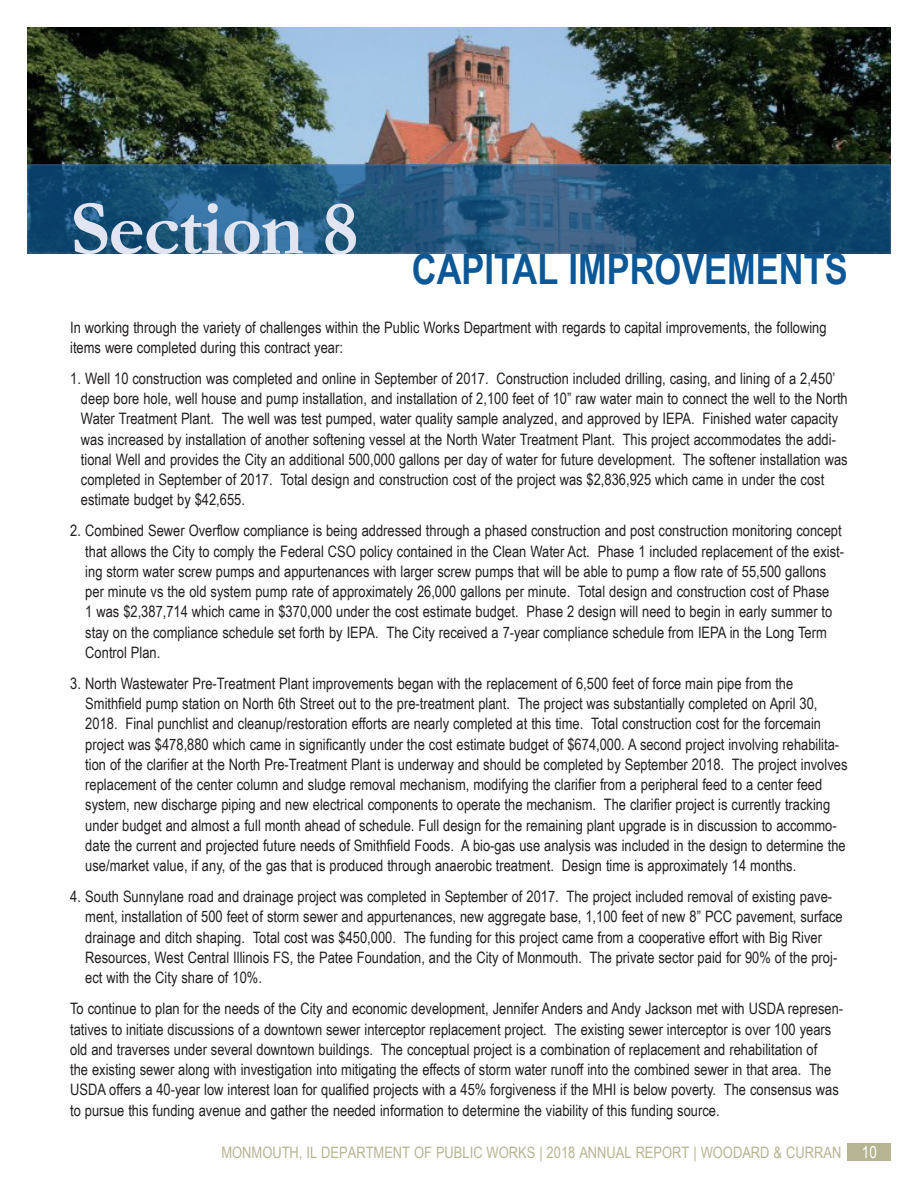
<style>
.page{position:relative;width:918px;height:1188px;background:#fff}
.page>*{position:absolute;margin:0;border:0;box-sizing:border-box;transform-origin:0 0}
.divider_head-garamo{font:700 78px "Garamond";letter-spacing:-.02em;color:#e0e5f1}
.divider_subhead-Ari{font:700 42px "Arial Narrow";color:#0c5896}
.text{font:15.75px/20.2px "Arial Narrow";color:#231f20}
.t1{font:15.75px "Arial Narrow";color:#b6b491}
.s1{font-size:16.5px;color:#fff}
</style>
<div class="page">
<img style="left:27px;top:27px;width:864px;height:137px">
<div style="left:848px;top:1143px;width:43px;height:18px;background:#b6b491"></div>
<svg style="left:27px;top:164px;width:864px;height:90px;background:#1e537a"></svg>
<p class="divider_head-garamo" style="left:70px;top:176px;width:290px">Section 8</p>
<p class="divider_subhead-Ari" style="left:412px;top:237px;width:437px">CAPITAL IMPROVEMENTS</p>
<p class="text" style="left:70px;top:316px;width:758px">In working through the variety of challenges within the Public Works Department with regards to capital improvements, the following items were completed during this contract year:</p>
<p class="text" style="left:81px;top:368px;width:768px;text-indent:-11px">1. Well 10 construction was completed and online in September of 2017. Construction included drilling, casing, and lining of a 2,450’ deep bore hole, well house and pump installation, and installation of 2,100 feet of 10” raw water main to connect the well to the North Water Treatment Plant. The well was test pumped, water quality sample analyzed, and approved by IEPA. Finished water capacity was increased by installation of another softening vessel at the North Water Treatment Plant. This project accommodates the addi&shy;tional Well and provides the City an additional 500,000 gallons per day of water for future development. The softener installation was completed in September of 2017. Total design and construction cost of the project was $2,836,925 which came in under the cost estimate budget by $42,655.</p>
<p class="text" style="left:85px;top:520px;width:760px;text-indent:-15px">2. Combined Sewer Overflow compliance is being addressed through a phased construction and post construction monitoring concept that allows the City to comply the Federal CSO policy contained in the Clean Water Act. Phase 1 included replacement of the exist&shy;ing storm water screw pumps and appurtenances with larger screw pumps that will be able to pump a flow rate of 55,500 gallons per minute vs the old system pump rate of approximately 26,000 gallons per minute. Total design and construction cost of Phase<br>1 was $2,387,714 which came in $370,000 under the cost estimate budget. Phase 2 design will need to begin in early summer to stay on the compliance schedule set forth by IEPA. The City received a 7-year compliance schedule from IEPA in the Long Term Control Plan.</p>
<p class="text" style="left:85px;top:673px;width:764px;text-indent:-15px">3. North Wastewater Pre-Treatment Plant improvements began with the replacement of 6,500 feet of force main pipe from the Smithfield pump station on North 6th Street out to the pre-treatment plant. The project was substantially completed on April 30, 2018. Final punchlist and cleanup/restoration efforts are nearly completed at this time. Total construction cost for the forcemain project was $478,880 which came in significantly under the cost estimate budget of $674,000. A second project involving rehabilita&shy;tion of the clarifier at the North Pre-Treatment Plant is underway and should be completed by September 2018. The project involves replacement of the center column and sludge removal mechanism, modifying the clarifier from a peripheral feed to a center feed system, new discharge piping and new electrical components to operate the mechanism. The clarifier project is currently tracking under budget and almost a full month ahead of schedule. Full design for the remaining plant upgrade is in discussion to accommo&shy;date the current and projected future needs of Smithfield Foods. A bio-gas use analysis was included in the design to determine the use/market value, if any, of the gas that is produced through anaerobic treatment. Design time is approximately 14 months.</p>
<p class="text" style="left:85px;top:886px;width:759px;text-indent:-15px">4. South Sunnylane road and drainage project was completed in September of 2017. The project included removal of existing pave&shy;ment, installation of 500 feet of storm sewer and appurtenances, new aggregate base, 1,100 feet of new 8” PCC pavement, surface drainage and ditch shaping. Total cost was $450,000. The funding for this project came from a cooperative effort with Big River Resources, West Central Illinois FS, the Patee Foundation, and the City of Monmouth. The private sector paid for 90% of the proj&shy;ect with the City share of 10%.</p>
<p class="text" style="left:70px;top:998px;width:774px">To continue to plan for the needs of the City and economic development, Jennifer Anders and Andy Jackson met with USDA represen&shy;tatives to initiate discussions of a downtown sewer interceptor replacement project. The existing sewer interceptor is over 100 years old and traverses under several downtown buildings. The conceptual project is a combination of replacement and rehabilitation of<br>the existing sewer along with investigation into mitigating the effects of storm water runoff into the combined sewer in that area. The USDA offers a 40-year low interest loan for qualified projects with a 45% forgiveness if the MHI is below poverty. The consensus was to pursue this funding avenue and gather the needed information to determine the viability of this funding source.</p>
<p class="t1" style="left:221px;top:1141px;width:657px">MONMOUTH, IL DEPARTMENT OF PUBLIC WORKS | 2018 ANNUAL REPORT | WOODARD &amp; CURRAN <span class="s1">10</span></p>
</div>
